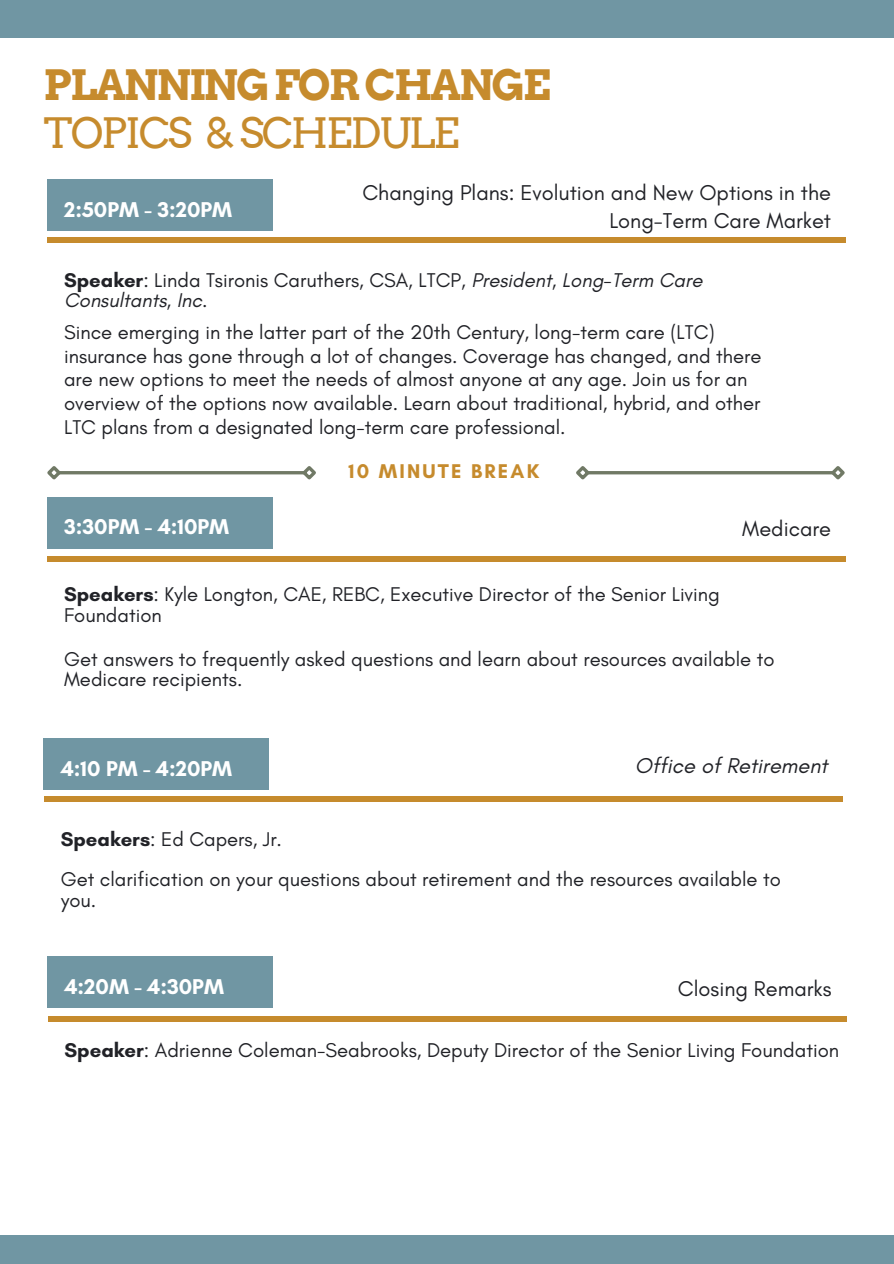
<style>
.page{position:relative;width:894px;height:1264px;background:#fff}
.page>*{position:absolute;margin:0;border:0;box-sizing:border-box;transform-origin:0 0}
.t1{font:700 41.85px/48.3px "Arvo";letter-spacing:-.05em;color:#c68b2d}
.t2{font:21.75px/28.2px "Glacial Indifference";color:#212227;text-align:right}
.t3{font:700 21.75px "Glacial Indifference";color:#fff}
.t4{font:italic 21.75px "Glacial Indifference";color:#212227}
.t5{font:20.25px/23.7px "Glacial Indifference";color:#212227}
.t6{font:italic 20.25px/20.2px "Glacial Indifference";color:#212227}
.t7{font:700 20.25px "Glacial Indifference";letter-spacing:.11em;color:#c68b2d}
.s1{font-weight:400}
.s2{font-weight:700;font-style:normal}
.s3{font-style:normal}
.s4{font-weight:700}
</style>
<div class="page">
<div style="left:0;top:1234px;width:893px;height:29px;background:#7096a3"></div>
<div style="left:0;top:0;width:893px;height:38px;background:#7096a3"></div>
<div style="left:44px;top:796px;width:798px;height:5px;background:#c68b2d"></div>
<div style="left:44px;top:738px;width:225px;height:51px;background:#7096a3"></div>
<div style="left:47px;top:556px;width:798px;height:6px;background:#c68b2d"></div>
<div style="left:47px;top:497px;width:225px;height:51px;background:#7096a3"></div>
<hr style="left:58px;top:471px;width:247px;height:3px;background:#707965">
<svg style="left:47px;top:466px;width:17px;height:14px"></svg>
<svg style="left:299px;top:466px;width:17px;height:14px"></svg>
<hr style="left:587px;top:471px;width:246px;height:3px;background:#707965">
<svg style="left:576px;top:466px;width:16px;height:14px"></svg>
<svg style="left:827px;top:466px;width:18px;height:14px"></svg>
<div style="left:48px;top:1016px;width:798px;height:5px;background:#c68b2d"></div>
<div style="left:47px;top:956px;width:225px;height:52px;background:#7096a3"></div>
<div style="left:47px;top:237px;width:798px;height:5px;background:#c68b2d"></div>
<div style="left:47px;top:180px;width:225px;height:51px;background:#7096a3"></div>
<h1 class="t1" style="left:44px;top:61px;width:509px">PLANNINGFORCHANGE<br><span class="s1">TOPICS &amp; SCHEDULE</span></h1>
<p class="t3" style="left:64px;top:196px;width:169px">2:50PM - 3:20PM</p>
<p class="t2" style="left:362px;top:178px;width:470px">Changing Plans: Evolution and New Options in the<br>Long-Term Care Market</p>
<p class="t6" style="left:64px;top:269px;width:639px"><span class="s2">Speaker</span><span class="s3">: Linda Tsironis Caruthers, CSA, LTCP,</span> President, Long-Term Care<br>Consultants, Inc.</p>
<h2 class="t5" style="left:64px;top:320px;width:698px">Since emerging in the latter part of the 20th Century, long-term care (LTC) insurance has gone through a lot of changes. Coverage has changed, and there are new options to meet the needs of almost anyone at any age. Join us for an overview of the options now available. Learn about traditional, hybrid, and other LTC plans from a designated long-term care professional.</h2>
<p class="t7" style="left:348px;top:459px;width:192px">10 MINUTE BREAK</p>
<h2 class="t3" style="left:64px;top:513px;width:166px">3:30PM - 4:10PM</h2>
<h2 class="t2" style="left:742px;top:514px;width:90px">Medicare</h2>
<p class="t5" style="left:64px;top:584px;width:657px;line-height:20.2px"><span class="s4">Speakers</span>: Kyle Longton, CAE, REBC, Executive Director of the Senior Living<br>Foundation</p>
<p class="t5" style="left:64px;top:648px;width:711px;line-height:20.2px">Get answers to frequently asked questions and learn about resources available to<br>Medicare recipients.</p>
<p class="t3" style="left:61px;top:755px;width:173px">4:10 PM - 4:20PM</p>
<p class="t4" style="left:634px;top:752px;width:194px">Office of Retirement</p>
<p class="t5" style="left:61px;top:826px;width:223px"><span class="s4">Speakers</span>: Ed Capers, Jr.</p>
<h2 class="t5" style="left:61px;top:869px;width:721px;line-height:20.2px">Get clarification on your questions about retirement and the resources available to you.</h2>
<h2 class="t3" style="left:64px;top:973px;width:161px">4:20M - 4:30PM</h2>
<p class="t2" style="left:677px;top:974px;width:155px">Closing Remarks</p>
<p class="t5" style="left:64px;top:1038px;width:776px"><span class="s4">Speaker</span>: Adrienne Coleman-Seabrooks, Deputy Director of the Senior Living Foundation</p>
</div>
